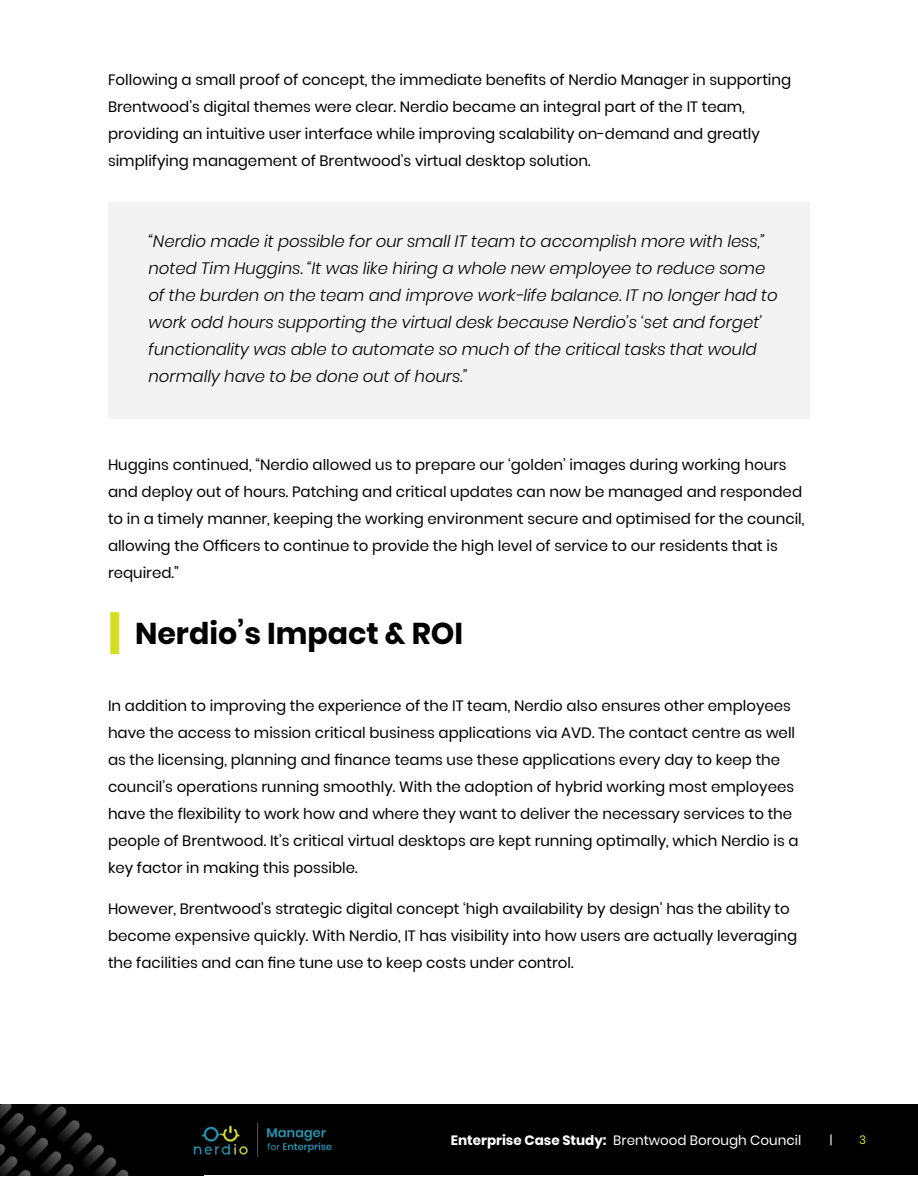
<style>
.page{position:relative;width:918px;height:1188px;background:#fff}
.page>*{position:absolute;margin:0;border:0;box-sizing:border-box;transform-origin:0 0}
.t1{font:700 30px "Poppins";color:#000}
.t2{font:italic 300 16.5px/27px "Poppins";color:#000}
.t3{font:15px/27px "Poppins";color:#000}
.t4{font:13.5px "Poppins";color:#fff}
.t5{font:12px "Poppins";color:#fff}
.t6{font:12px "Poppins";color:#d3dc28}
.s1{font-weight:700}
</style>
<div class="page">
<div style="left:0;top:1104px;width:918px;height:71px;background:#000"></div>
<img style="left:0;top:1104px;width:129px;height:71px">
<img style="left:193px;top:1122px;width:139px;height:35px">
<div style="left:108px;top:203px;width:702px;height:216px;background:#f3f3f3"></div>
<div style="left:110px;top:612px;width:9px;height:42px;background:#d6de24"></div>
<p class="t3" style="left:108px;top:66px;width:685px">Following a small proof of concept, the immediate benefits of Nerdio Manager in supporting Brentwood’s digital themes were clear. Nerdio became an integral part of the IT team, providing an intuitive user interface while improving scalability on-demand and greatly simplifying management of Brentwood’s virtual desktop solution.</p>
<p class="t2" style="left:148px;top:228px;width:631px">“Nerdio made it possible for our small IT team to accomplish more with less,” noted Tim Huggins. “It was like hiring a whole new employee to reduce some of the burden on the team and improve work-life balance. IT no longer had to work odd hours supporting the virtual desk because Nerdio’s ‘set and forget’ functionality was able to automate so much of the critical tasks that would normally have to be done out of hours.”</p>
<p class="t3" style="left:108px;top:451px;width:698px">Huggins continued, “Nerdio allowed us to prepare our ‘golden’ images during working hours and deploy out of hours. Patching and critical updates can now be managed and responded to in a timely manner, keeping the working environment secure and optimised for the council, allowing the Officers to continue to provide the high level of service to our residents that is required.”</p>
<h1 class="t1" style="left:135px;top:616px;width:330px">Nerdio’s Impact &amp; ROI</h1>
<p class="t3" style="left:108px;top:692px;width:692px">In addition to improving the experience of the IT team, Nerdio also ensures other employees have the access to mission critical business applications via AVD. The contact centre as well as the licensing, planning and finance teams use these applications every day to keep the council’s operations running smoothly. With the adoption of hybrid working most employees have the flexibility to work how and where they want to deliver the necessary services to the people of Brentwood. It’s critical virtual desktops are kept running optimally, which Nerdio is a key factor in making this possible.</p>
<p class="t3" style="left:108px;top:895px;width:691px">However, Brentwood’s strategic digital concept ‘high availability by design’ has the ability to become expensive quickly. With Nerdio, IT has visibility into how users are actually leveraging the facilities and can fine tune use to keep costs under control.</p>
<p class="t4" style="left:451px;top:1133px;width:352px"><span class="s1">Enterprise Case Study:</span> Brentwood Borough Council</p>
<p class="t5" style="left:830px;top:1133px;width:4px">|</p>
<p class="t6" style="left:859px;top:1133px;width:9px">3</p>
</div>
